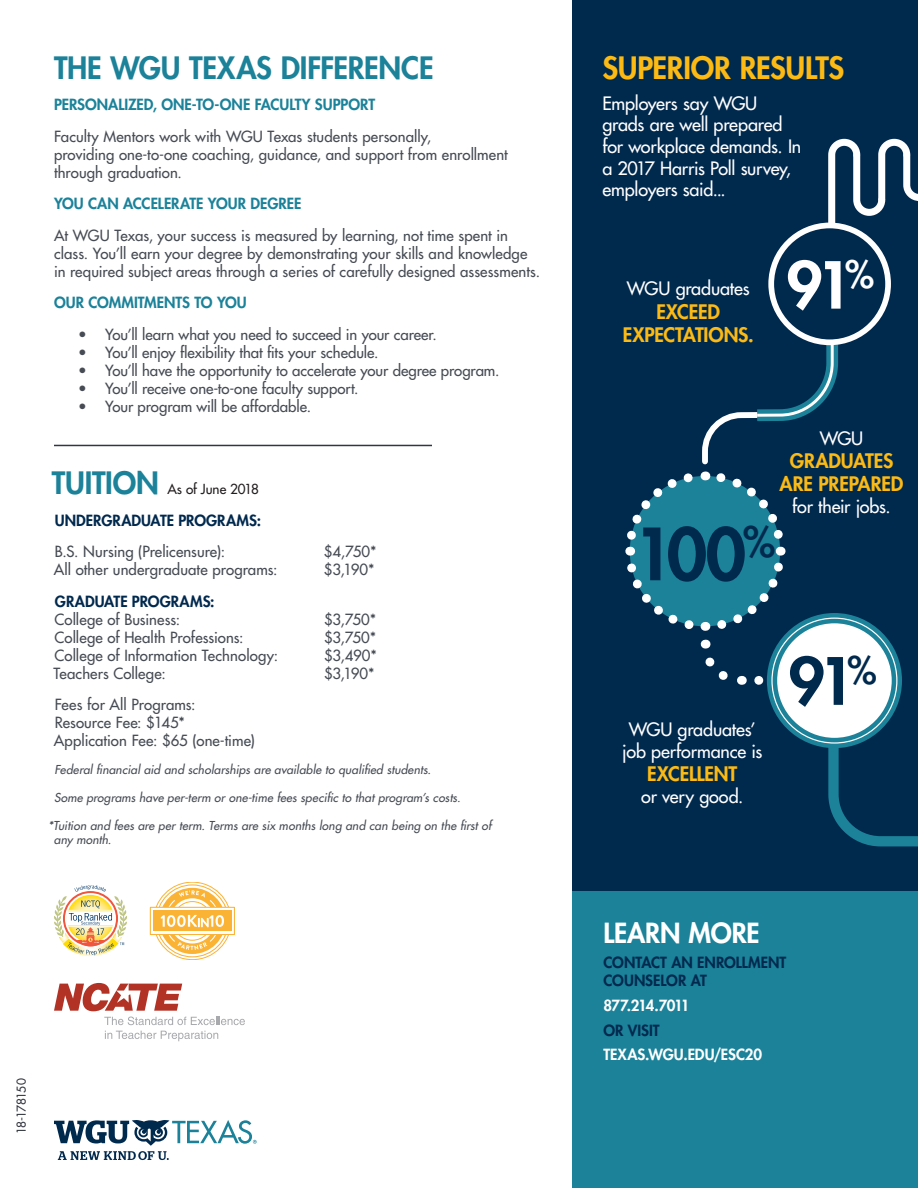
<style>
.page{position:relative;width:918px;height:1188px;background:#fff}
.page>*{position:absolute;margin:0;border:0;box-sizing:border-box;transform-origin:0 0}
.t1{font:800 69.9px "Futura Std";color:#00294e}
.t2{font:800 63.45px "Futura Std";color:#00294e}
.t3{font:800 63px "Futura Std";color:#fff}
.t4{font:800 30px "Futura Std";letter-spacing:-.01em;color:#1b8299}
.t5{font:800 30px "Futura Std";letter-spacing:-.01em;color:#fcba13}
.t6{font:800 27px "Futura Std";letter-spacing:-.01em;color:#fff}
.t7{font:800 19.5px/23.4px "Futura Std";letter-spacing:-.01em;color:#fcba13;text-align:center}
.t8{font:500 18px/21.6px "Futura Std";letter-spacing:-.01em;color:#fff}
.t9{font:500 15px/18px "Futura Std";color:#464b54}
.t10{font:800 15px "Futura Std";color:#1b8299}
.t11{font:800 15px/18px "Futura Std";color:#00294e}
.t12{font:800 15px "Futura Std";letter-spacing:-.005em;color:#fff}
.t13{font:800 15px "Futura Std";letter-spacing:-.07em;color:#fff}
.t14{font:500 13.5px "Futura Std";letter-spacing:-.005em;color:#231f20}
.t15{font:italic 500 12px/14.4px "Futura Std";letter-spacing:.015em;color:#464b54}
.t16{font:500 12px "Futura Std";letter-spacing:-.06em;color:#323640}
.s1{font-weight:800;color:#00294e}
</style>
<div class="page">
<div style="left:573px;top:0;width:345px;height:891px;background:#00294e"></div>
<svg style="left:54px;top:1120px;width:203px;height:40px"></svg>
<svg style="left:823px;top:702px;width:95px;height:145px"></svg>
<div style="left:772px;top:618px;width:125px;height:125px;background:#fff;border-radius:50%"></div>
<div style="left:767px;top:613px;width:135px;height:135px;border:10px solid #1b8299;border-radius:50%"></div>
<svg style="left:625px;top:138px;width:293px;height:550px"></svg>
<div style="left:573px;top:891px;width:345px;height:297px;background:#1b8299"></div>
<hr style="left:54px;top:445px;width:378px;height:1px;background:#323640">
<svg style="left:54px;top:983px;width:128px;height:28px"></svg>
<svg style="left:104px;top:1017px;width:141px;height:8px"></svg>
<svg style="left:105px;top:1031px;width:113px;height:10px"></svg>
<div style="left:159px;top:888px;width:66px;height:66px;border:10px solid #fbb335;border-radius:50%"></div>
<svg style="left:153px;top:910px;width:79px;height:21px"></svg>
<div style="left:150px;top:907px;width:85px;height:28px;border:1px solid #fbb335"></div>
<div style="left:153px;top:911px;width:78px;height:20px;background:#fbb335"></div>
<svg style="left:161px;top:890px;width:63px;height:60px"></svg>
<svg style="left:54px;top:885px;width:73px;height:71px"></svg>
<p class="t4" style="left:54px;top:49px;width:381px">THE WGU TEXAS DIFFERENCE</p>
<p class="t10" style="left:54px;top:95px;width:323px">PERSONALIZED, ONE-TO-ONE FACULTY SUPPORT</p>
<p class="t9" style="left:54px;top:127px;width:455px">Faculty Mentors work with WGU Texas students personally,<br>providing one-to-one coaching, guidance, and support from enrollment through graduation.</p>
<p class="t10" style="left:54px;top:194px;width:249px">YOU CAN ACCELERATE YOUR DEGREE</p>
<p class="t9" style="left:54px;top:226px;width:488px">At WGU Texas, your success is measured by learning, not time spent in class. You’ll earn your degree by demonstrating your skills and knowledge in required subject areas through a series of carefully designed assessments.</p>
<p class="t10" style="left:54px;top:293px;width:194px">OUR COMMITMENTS TO YOU</p>
<p class="t9" style="left:78px;top:325px;width:360px">• You’ll learn what you need to succeed in your career.</p>
<p class="t9" style="left:78px;top:343px;width:302px">• You’ll enjoy flexibility that fits your schedule.</p>
<p class="t9" style="left:78px;top:361px;width:423px">• You’ll have the opportunity to accelerate your degree program.</p>
<p class="t9" style="left:78px;top:379px;width:282px">• You’ll receive one-to-one faculty support.</p>
<p class="t9" style="left:78px;top:397px;width:235px">• Your program will be affordable.</p>
<p class="t4" style="left:52px;top:464px;width:108px">TUITION</p>
<p class="t14" style="left:167px;top:481px;width:93px">As of June 2018</p>
<p class="t11" style="left:55px;top:511px;width:208px">UNDERGRADUATE PROGRAMS:</p>
<p class="t9" style="left:55px;top:543px;width:172px">B.S. Nursing (Prelicensure):</p>
<p class="t9" style="left:324px;top:543px;width:54px">$4,750*</p>
<p class="t9" style="left:54px;top:561px;width:225px">All other undergraduate programs:</p>
<p class="t9" style="left:324px;top:561px;width:52px">$3,190*</p>
<p class="t9" style="left:55px;top:592px;width:162px"><span class="s1">GRADUATE PROGRAMS:<br></span>College of Business:</p>
<p class="t9" style="left:324px;top:610px;width:54px">$3,750*</p>
<p class="t9" style="left:55px;top:628px;width:191px">College of Health Professions:</p>
<p class="t9" style="left:324px;top:628px;width:54px">$3,750*</p>
<p class="t9" style="left:55px;top:646px;width:225px">College of Information Technology:</p>
<p class="t9" style="left:324px;top:646px;width:54px">$3,490*</p>
<p class="t9" style="left:53px;top:664px;width:114px">Teachers College:</p>
<p class="t9" style="left:324px;top:664px;width:52px">$3,190*</p>
<p class="t9" style="left:54px;top:696px;width:203px">Fees for All Programs:<br>Resource Fee: $145*<br>Application Fee: $65 (one-time)</p>
<p class="t15" style="left:54px;top:763px;width:378px">Federal financial aid and scholarships are available to qualified students.</p>
<p class="t15" style="left:54px;top:791px;width:408px">Some programs have per-term or one-time fees specific to that program’s costs.</p>
<p class="t15" style="left:54px;top:819px;width:439px;text-indent:-6px">*Tuition and fees are per term. Terms are six months long and can being on the first of any month.</p>
<p class="t16" style="left:14px;top:1134px;width:57px;rotate:-90deg">18-178150</p>
<p class="t5" style="left:602px;top:49px;width:243px">SUPERIOR RESULTS</p>
<p class="t8" style="left:602px;top:92px;width:200px">Employers say WGU grads are well prepared for workplace demands. In a 2017 Harris Poll survey, employers said...</p>
<p class="t8" style="left:627px;top:278px;width:124px">WGU graduates</p>
<p class="t7" style="left:623px;top:300px;width:132px">EXCEED<br>EXPECTATIONS.</p>
<p class="t3" style="left:786px;top:246px;width:89px">91<sup>%</sup></p>
<p class="t8" style="left:820px;top:427px;width:45px">WGU</p>
<p class="t7" style="left:780px;top:449px;width:125px">GRADUATES<br>ARE PREPARED</p>
<p class="t8" style="left:792px;top:496px;width:100px">for their jobs.</p>
<p class="t1" style="left:633px;top:510px;width:143px">100<sup>%</sup></p>
<p class="t8" style="left:622px;top:719px;width:142px;text-align:center">WGU graduates’ job performance is</p>
<p class="t7" style="left:647px;top:762px;width:91px">EXCELLENT</p>
<p class="t8" style="left:641px;top:785px;width:104px">or very good.</p>
<p class="t2" style="left:788px;top:641px;width:90px">91<sup>%</sup></p>
<p class="t6" style="left:603px;top:916px;width:158px">LEARN MORE</p>
<p class="t11" style="left:603px;top:953px;width:184px">CONTACT AN ENROLLMENT<br>COUNSELOR AT</p>
<p class="t13" style="left:603px;top:996px;width:88px">877.214.7011</p>
<p class="t11" style="left:603px;top:1021px;width:58px">OR VISIT</p>
<p class="t12" style="left:603px;top:1045px;width:160px">TEXAS.WGU.EDU/ESC20</p>
</div>
